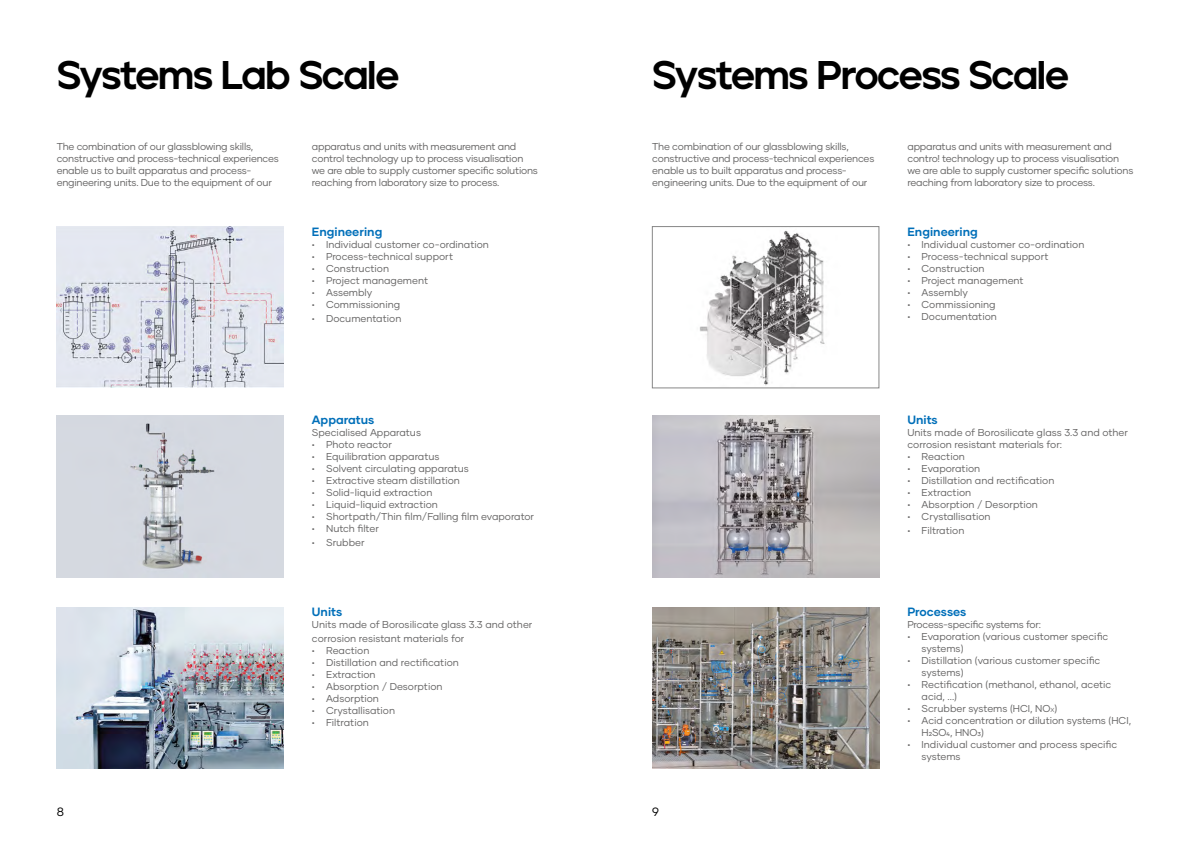
<style>
.page{position:relative;width:1191px;height:842px;background:#fff}
.page>*{position:absolute;margin:0;border:0;box-sizing:border-box;transform-origin:0 0}
.t1{font:40px "Jeko Variable";letter-spacing:-.05em;color:#000}
.t2{font:700 12px "Gilmer";color:#006fb9}
.t3{font:12px "Gilmer";color:#000}
.t4{font:10px/12px "Gilmer";letter-spacing:-.005em;color:#646363}
.s1{font-size:5.8px}
</style>
<div class="page">
<img style="left:57px;top:226px;width:226px;height:161px">
<img style="left:57px;top:416px;width:226px;height:161px">
<img style="left:57px;top:607px;width:226px;height:162px">
<img style="left:699px;top:231px;width:126px;height:155px">
<div style="left:652px;top:226px;width:227px;height:162px;border:1px solid #878787"></div>
<img style="left:652px;top:416px;width:227px;height:161px">
<img style="left:652px;top:607px;width:227px;height:162px">
<h1 class="t1" style="left:57px;top:50px;width:344px">Systems Lab Scale</h1>
<h1 class="t1" style="left:652px;top:50px;width:419px">Systems Process Scale</h1>
<p class="t4" style="left:57px;top:140px;width:224px">The combination of our glassblowing skills, constructive and process-technical experiences enable us to built apparatus and process&shy;engineering units. Due to the equipment of our</p>
<p class="t4" style="left:312px;top:140px;width:228px">apparatus and units with measurement and control technology up to process visualisation we are able to supply customer specific solutions reaching from laboratory size to process.</p>
<p class="t4" style="left:652px;top:140px;width:224px">The combination of our glassblowing skills, constructive and process-technical experiences enable us to built apparatus and process&shy;engineering units. Due to the equipment of our</p>
<p class="t4" style="left:907px;top:140px;width:228px">apparatus and units with measurement and contro! technology up to process visualisation we are able to supply customer specific solutions reaching from laboratory size to process.</p>
<p class="t2" style="left:312px;top:224px;width:72px">Engineering</p>
<p class="t4" style="left:312px;top:238px;width:179px">• Individual customer co-ordination</p>
<p class="t4" style="left:312px;top:250px;width:143px">• Process-technical support</p>
<p class="t4" style="left:312px;top:262px;width:79px">• Construction</p>
<p class="t4" style="left:312px;top:274px;width:118px">• Project management</p>
<p class="t4" style="left:312px;top:286px;width:62px">• Assembly</p>
<p class="t4" style="left:312px;top:298px;width:90px">• Commissioning</p>
<p class="t4" style="left:312px;top:312px;width:91px">• Documentation</p>
<p class="t2" style="left:907px;top:224px;width:72px">Engineering</p>
<p class="t4" style="left:907px;top:238px;width:179px">• Individual customer co-ordination</p>
<p class="t4" style="left:907px;top:250px;width:143px">• Process-technical support</p>
<p class="t4" style="left:907px;top:262px;width:79px">• Construction</p>
<p class="t4" style="left:907px;top:274px;width:118px">• Project management</p>
<p class="t4" style="left:907px;top:286px;width:62px">• Assembly</p>
<p class="t4" style="left:907px;top:298px;width:90px">• Commissioning</p>
<p class="t4" style="left:907px;top:310px;width:91px">• Documentation</p>
<p class="t2" style="left:312px;top:412px;width:64px">Apparatus</p>
<p class="t4" style="left:312px;top:426px;width:111px">Specialised Apparatus</p>
<p class="t4" style="left:312px;top:438px;width:81px">• Photo reactor</p>
<p class="t4" style="left:312px;top:450px;width:129px">• Equilibration apparatus</p>
<p class="t4" style="left:312px;top:462px;width:159px">• Solvent circulating apparatus</p>
<p class="t4" style="left:312px;top:474px;width:150px">• Extractive steam distillation</p>
<p class="t4" style="left:312px;top:486px;width:122px">• Solid-liquid extraction</p>
<p class="t4" style="left:312px;top:498px;width:128px">• Liquid-liquid extraction</p>
<p class="t4" style="left:312px;top:510px;width:224px">• Shortpath/Thin film/Falling film evaporator</p>
<p class="t4" style="left:312px;top:522px;width:68px">• Nutch filter</p>
<p class="t4" style="left:312px;top:536px;width:54px">• Srubber</p>
<p class="t2" style="left:312px;top:604px;width:32px">Units</p>
<p class="t4" style="left:312px;top:618px;width:222px;line-height:14px">Units made of Borosilicate glass 3.3 and other corrosion resistant materials for</p>
<p class="t4" style="left:312px;top:645px;width:59px">• Reaction</p>
<p class="t4" style="left:312px;top:657px;width:148px">• Distillation and rectification</p>
<p class="t4" style="left:312px;top:669px;width:65px">• Extraction</p>
<p class="t4" style="left:312px;top:681px;width:132px">• Absorption / Desorption</p>
<p class="t4" style="left:312px;top:693px;width:69px">• Adsorption</p>
<p class="t4" style="left:312px;top:705px;width:85px">• CrystaIlisation</p>
<p class="t4" style="left:312px;top:717px;width:58px">• Filtration</p>
<p class="t3" style="left:57px;top:804px;width:9px">8</p>
<p class="t3" style="left:652px;top:804px;width:8px">9</p>
<p class="t2" style="left:907px;top:412px;width:32px">Units</p>
<p class="t4" style="left:907px;top:426px;width:222px">Units made of Borosilicate glass 3.3 and other corrosion resistant materials for:</p>
<p class="t4" style="left:907px;top:450px;width:59px">• Reaction</p>
<p class="t4" style="left:907px;top:462px;width:74px">• Evaporation</p>
<p class="t4" style="left:907px;top:474px;width:148px">• Distillation and rectification</p>
<p class="t4" style="left:907px;top:486px;width:65px">• Extraction</p>
<p class="t4" style="left:907px;top:498px;width:132px">• Absorption / Desorption</p>
<p class="t4" style="left:907px;top:510px;width:85px">• CrystaIlisation</p>
<p class="t4" style="left:907px;top:524px;width:58px">• Filtration</p>
<p class="t2" style="left:907px;top:604px;width:61px">Processes</p>
<p class="t4" style="left:907px;top:618px;width:135px">Process-specific systems for:</p>
<p class="t4" style="left:921px;top:630px;width:188px;text-indent:-14px">• Evaporation (various customer specific systems)</p>
<p class="t4" style="left:921px;top:654px;width:180px;text-indent:-14px">• Distillation (various customer specific systems)</p>
<p class="t4" style="left:921px;top:678px;width:191px;text-indent:-14px">• Rectification (methanol, ethanol, acetic acid, ...)</p>
<p class="t4" style="left:907px;top:702px;width:151px">• Scrubber systems (HCI, NO<span class="s1">X</span>)</p>
<p class="t4" style="left:921px;top:714px;width:211px;text-indent:-14px">• Acid concentration or dilution systems (HCI,<br>H2SO4, HNO3)</p>
<p class="t4" style="left:921px;top:738px;width:197px;text-indent:-14px">• Individual customer and process specific systems</p>
</div>
